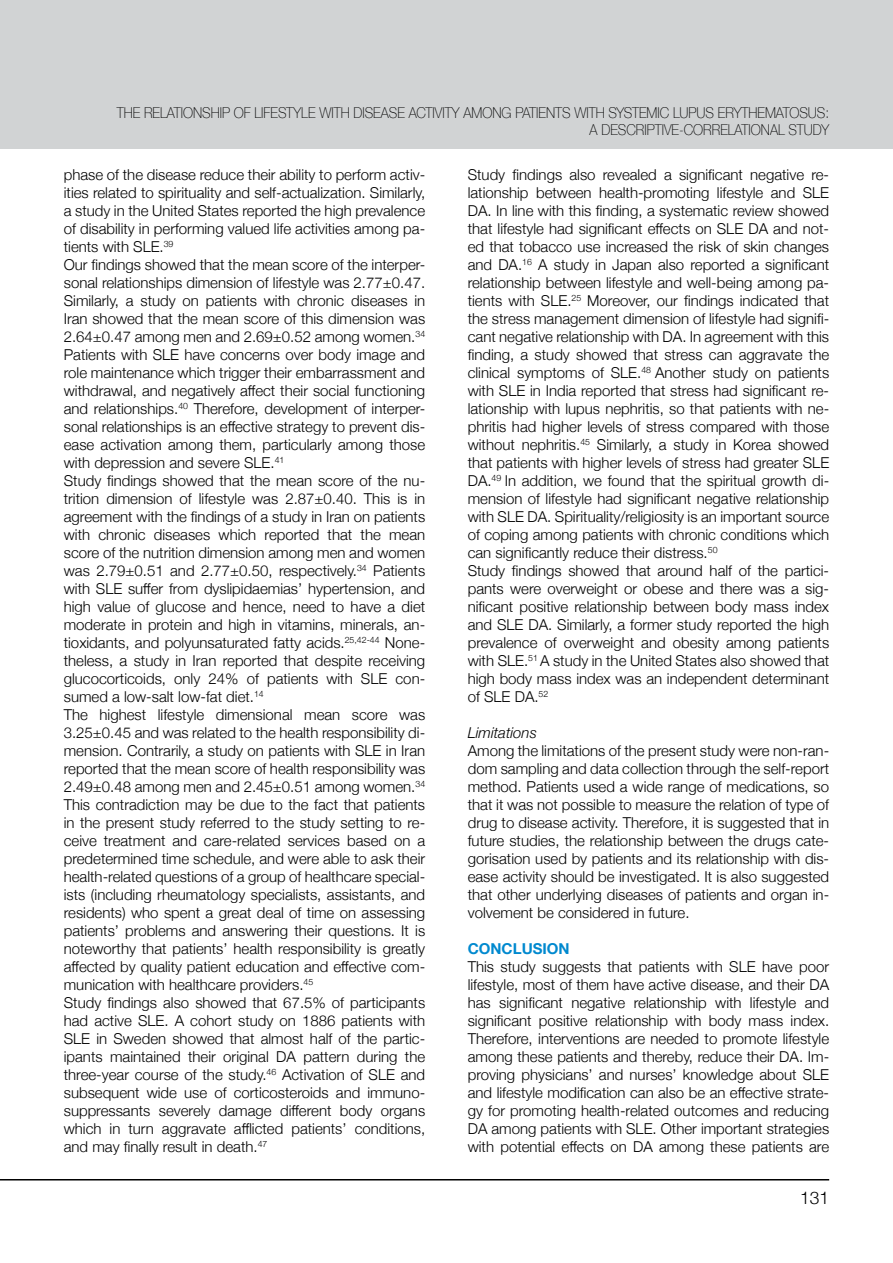
<style>
.page{position:relative;width:893px;height:1263px;background:#fff}
.page>*{position:absolute;margin:0;border:0;box-sizing:border-box;transform-origin:0 0}
.t1{font:300 17.4px "Helvetica Neue";color:#000}
.t2{font:300 15px/18px "Helvetica Neue";color:#000}
.t3{font:100 15px/17.1px "Helvetica Neue";color:#000;text-align:right;scale:.9 1}
.t4{font:italic 300 15px "Helvetica Neue";color:#000}
.t5{font:700 15px "Helvetica Neue";color:#0089cf}
</style>
<div class="page">
<hr style="left:0;top:1179px;width:829px;height:1px;background:#000">
<div style="left:0;top:0;width:893px;height:149px;background:#d1d3d4"></div>
<p class="t3" style="left:117px;top:104px;width:793px">THE RELATIONSHIP OF LIFESTYLE WITH DISEASE ACTIVITY AMONG PATIENTS WITH SYSTEMIC LUPUS ERYTHEMATOSUS:<br>A DESCRIPTIVE-CORRELATIONAL STUDY</p>
<p class="t2" style="left:64px;top:165px;width:363px">phase of the disease reduce their ability to perform activ&shy;ities related to spirituality and self-actualization. Similarly, a study in the United States reported the high prevalence of disability in performing valued life activities among pa&shy;tients with SLE.<sup>39<br></sup>Our findings showed that the mean score of the interper&shy;sonal relationships dimension of lifestyle was 2.77±0.47.<br>Similarly, a study on patients with chronic diseases in Iran showed that the mean score of this dimension was 2.64±0.47 among men and 2.69±0.52 among women.<sup>34<br></sup>Patients with SLE have concerns over body image and role maintenance which trigger their embarrassment and withdrawal, and negatively affect their social functioning and relationships.<sup>40</sup> Therefore, development of interper&shy;sonal relationships is an effective strategy to prevent dis&shy;ease activation among them, particularly among those with depression and severe SLE.<sup>41<br></sup>Study findings showed that the mean score of the nu&shy;trition dimension of lifestyle was 2.87±0.40. This is in agreement with the findings of a study in Iran on patients with chronic diseases which reported that the mean score of the nutrition dimension among men and women was 2.79±0.51 and 2.77±0.50, respectively.<sup>34</sup> Patients with SLE suffer from dyslipidaemias’ hypertension, and high value of glucose and hence, need to have a diet moderate in protein and high in vitamins, minerals, an&shy;tioxidants, and polyunsaturated fatty acids.<sup>25,42-44</sup> None&shy;theless, a study in Iran reported that despite receiving glucocorticoids, only 24% of patients with SLE con&shy;sumed a low-salt low-fat diet.<sup>14<br></sup>The highest lifestyle dimensional mean score was 3.25±0.45 and was related to the health responsibility di&shy;mension. Contrarily, a study on patients with SLE in Iran reported that the mean score of health responsibility was 2.49±0.48 among men and 2.45±0.51 among women.<sup>34<br></sup>This contradiction may be due to the fact that patients in the present study referred to the study setting to re&shy;ceive treatment and care-related services based on a predetermined time schedule, and were able to ask their health-related questions of a group of healthcare special&shy;ists (including rheumatology specialists, assistants, and residents) who spent a great deal of time on assessing patients’ problems and answering their questions. It is noteworthy that patients’ health responsibility is greatly affected by quality patient education and effective com&shy;munication with healthcare providers.<sup>45<br></sup>Study findings also showed that 67.5% of participants had active SLE. A cohort study on 1886 patients with SLE in Sweden showed that almost half of the partic&shy;ipants maintained their original DA pattern during the three-year course of the study.<sup>46</sup> Activation of SLE and subsequent wide use of corticosteroids and immuno&shy;suppressants severely damage different body organs which in turn aggravate afflicted patients’ conditions, and may finally result in death.<sup>47</sup></p>
<p class="t2" style="left:468px;top:165px;width:363px">Study findings also revealed a significant negative re&shy;lationship between health-promoting lifestyle and SLE DA. In line with this finding, a systematic review showed that lifestyle had significant effects on SLE DA and not&shy;ed that tobacco use increased the risk of skin changes and DA.<sup>16</sup> A study in Japan also reported a significant relationship between lifestyle and well-being among pa&shy;tients with SLE.<sup>25</sup> Moreover, our findings indicated that the stress management dimension of lifestyle had signifi&shy;cant negative relationship with DA. In agreement with this finding, a study showed that stress can aggravate the clinical symptoms of SLE.<sup>48</sup> Another study on patients with SLE in India reported that stress had significant re&shy;lationship with lupus nephritis, so that patients with ne&shy;phritis had higher levels of stress compared with those without nephritis.<sup>45</sup> Similarly, a study in Korea showed that patients with higher levels of stress had greater SLE DA.<sup>49</sup> In addition, we found that the spiritual growth di&shy;mension of lifestyle had significant negative relationship with SLE DA. Spirituality/religiosity is an important source of coping among patients with chronic conditions which can significantly reduce their distress.<sup>50<br></sup>Study findings showed that around half of the partici&shy;pants were overweight or obese and there was a sig&shy;nificant positive relationship between body mass index and SLE DA. Similarly, a former study reported the high prevalence of overweight and obesity among patients with SLE.<sup>51</sup> A study in the United States also showed that high body mass index was an independent determinant of SLE DA.<sup>52</sup></p>
<p class="t3" style="left:799px;top:121px;width:36px">TITLE</p>
<p class="t4" style="left:468px;top:721px;width:71px">Limitations</p>
<p class="t2" style="left:468px;top:741px;width:363px;text-align:justify">Among the limitations of the present study were non-ran&shy;dom sampling and data collection through the self-report method. Patients used a wide range of medications, so that it was not possible to measure the relation of type of drug to disease activity. Therefore, it is suggested that in future studies, the relationship between the drugs cate&shy;gorisation used by patients and its relationship with dis&shy;ease activity should be investigated. It is also suggested that other underlying diseases of patients and organ in&shy;volvement be considered in future.</p>
<p class="t5" style="left:468px;top:937px;width:103px">CONCLUSION</p>
<p class="t2" style="left:468px;top:957px;width:363px;text-align:justify">This study suggests that patients with SLE have poor lifestyle, most of them have active disease, and their DA has significant negative relationship with lifestyle and significant positive relationship with body mass index.<br>Therefore, interventions are needed to promote lifestyle among these patients and thereby, reduce their DA. Im&shy;proving physicians’ and nurses’ knowledge about SLE and lifestyle modification can also be an effective strate&shy;gy for promoting health-related outcomes and reducing DA among patients with SLE. Other important strategies with potential effects on DA among these patients are</p>
<p class="t1" style="left:800px;top:1184px;width:31px">131</p>
</div>
